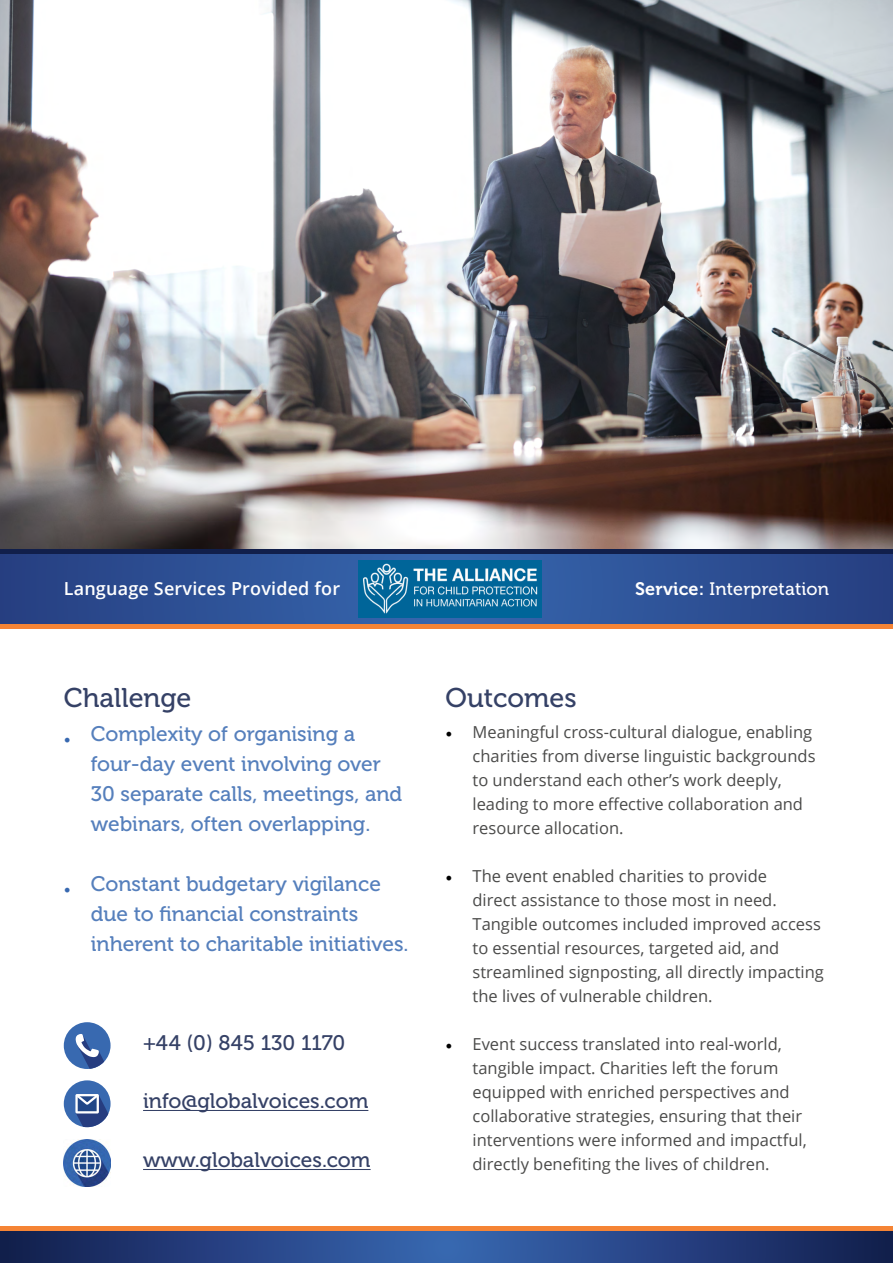
<style>
.page{position:relative;width:893px;height:1263px;background:#fff}
.page>*{position:absolute;margin:0;border:0;box-sizing:border-box;transform-origin:0 0}
.t1{font:27px "Museo 500";color:#354166}
.t2{font:21px/30px "Museo 500";color:#557fbc}
.t3{font:21px "Museo 500";color:#354166}
.t4{font:600 18px "Open Sans";letter-spacing:.01em;color:#fff}
.t5{font:18px "Museo 500";letter-spacing:.01em;color:#fff}
.t6{font:16.5px/24px "Open Sans";color:#4a4a49}
.s1{font-family:"Museo 700"}
.s2{font-family:"Minion Pro";font-size:18px;color:#000}
</style>
<div class="page">
<img style="left:0;top:0;width:893px;height:549px">
<svg style="left:0;top:1230px;width:893px;height:33px;background:#2b437d"></svg>
<hr style="left:0;top:1226px;width:893px;height:4px;background:#f58435">
<svg style="left:0;top:554px;width:893px;height:70px;background:#2c4f94"></svg>
<hr style="left:0;top:624px;width:893px;height:4px;background:#f58435">
<div style="left:0;top:549px;width:893px;height:5px;background:#111f4b"></div>
<img style="left:358px;top:561px;width:183px;height:56px">
<hr style="left:143px;top:1110px;width:225px;height:1px;background:#354166">
<hr style="left:143px;top:1169px;width:228px;height:1px;background:#354166">
<div style="left:64px;top:1080px;width:47px;height:47px;background:#3869b0;border-radius:50%"></div>
<svg style="left:74px;top:1094px;width:34px;height:33px"></svg>
<div style="left:64px;top:1022px;width:47px;height:47px;background:#3869b0;border-radius:50%"></div>
<svg style="left:74px;top:1034px;width:30px;height:35px"></svg>
<img style="left:64px;top:1140px;width:47px;height:46px">
<p class="t4" style="left:64px;top:576px;width:278px">Language Services Provided for</p>
<p class="t5" style="left:635px;top:579px;width:196px"><span class="s1">Service:</span> Interpretation</p>
<h1 class="t1" style="left:64px;top:683px;width:129px">Challenge</h1>
<p class="t2" style="left:91px;top:719px;width:313px;text-indent:-27px"><sub>•</sub> Complexity of organising a four-day event involving over<br>30 separate calls, meetings, and webinars, often overlapping.</p>
<p class="t2" style="left:91px;top:869px;width:319px;text-indent:-27px"><sub>•</sub> Constant budgetary vigilance due to financial constraints inherent to charitable initiatives.</p>
<p class="t3" style="left:143px;top:1031px;width:204px">+44 (0) 845 130 1170</p>
<p class="t3" style="left:143px;top:1090px;width:227px">info@globalvoices.com</p>
<p class="t3" style="left:143px;top:1149px;width:229px">www.globalvoices.com</p>
<h1 class="t1" style="left:446px;top:683px;width:133px">Outcomes</h1>
<p class="t6" style="left:472px;top:720px;width:345px;text-indent:-27px"><span class="s2">•</span> Meaningful cross-cultural dialogue, enabling charities from diverse linguistic backgrounds to understand each other’s work deeply, leading to more effective collaboration and resource allocation.</p>
<p class="t6" style="left:472px;top:864px;width:353px;text-indent:-27px"><span class="s2">•</span> The event enabled charities to provide<br>direct assistance to those most in need.<br>Tangible outcomes included improved access to essential resources, targeted aid, and streamlined signposting, all directly impacting the lives of vulnerable children.</p>
<p class="t6" style="left:472px;top:1032px;width:336px;text-indent:-27px"><span class="s2">•</span> Event success translated into real-world, tangible impact. Charities left the forum equipped with enriched perspectives and collaborative strategies, ensuring that their interventions were informed and impactful, directly benefiting the lives of children.</p>
</div>
